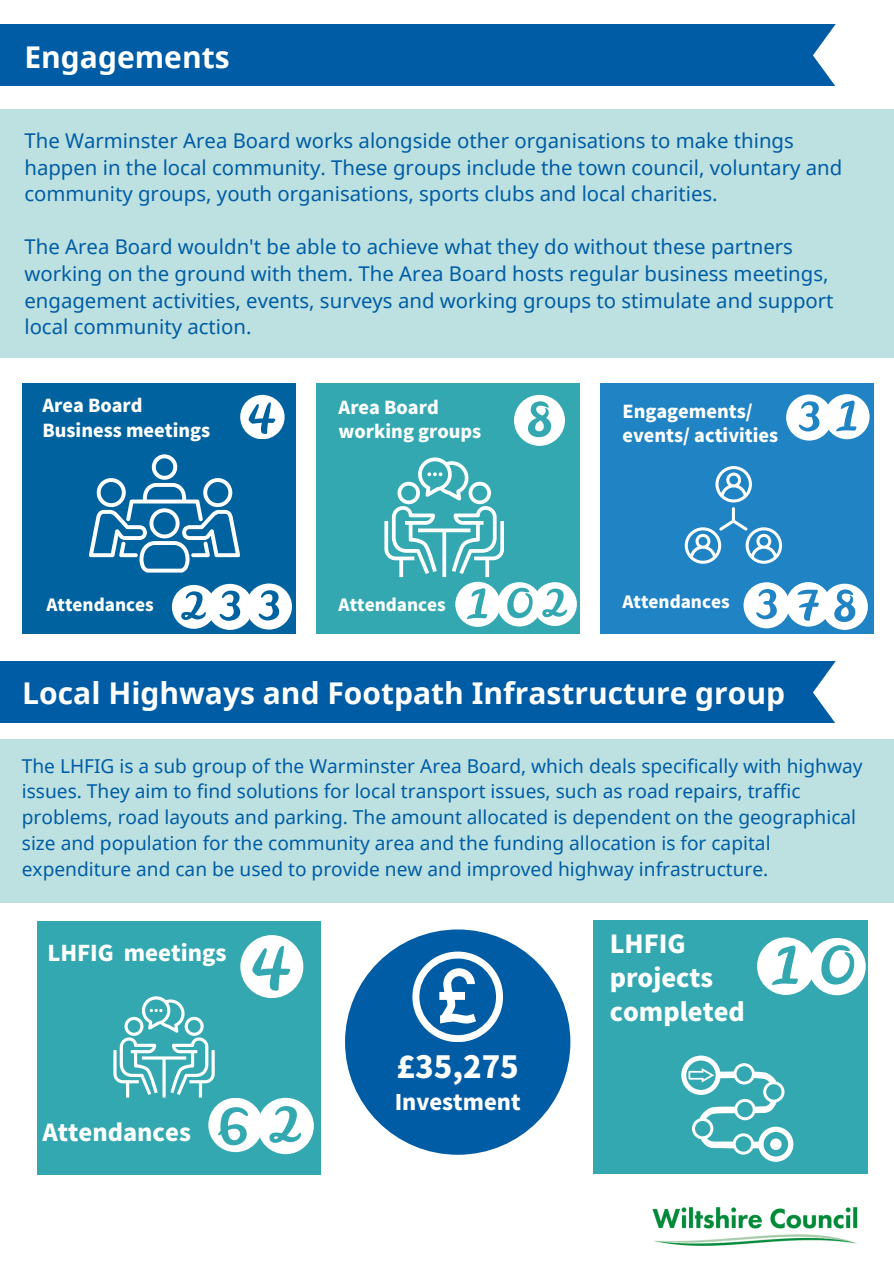
<style>
.page{position:relative;width:894px;height:1264px;background:#fff}
.page>*{position:absolute;margin:0;border:0;box-sizing:border-box;transform-origin:0 0}
.t1{font:900 30.6px "Noto Sans JP";color:#fff}
.t2{font:700 30px "Noto Sans";color:#fff}
.t3{font:900 24.75px/33.8px "Noto Sans JP";color:#fff}
.t4{font:900 23.25px "Noto Sans JP";color:#fff}
.t5{font:900 21.75px "Noto Sans JP";color:#fff}
.t6{font:900 21.6px "Noto Sans JP";color:#fff}
.t7{font:20.4px/26.5px "Noto Sans";color:#005ca5}
.t8{font:19.2px/25.8px "Noto Sans";color:#005ca5}
.t9{font:900 17.85px/24.6px "Noto Sans JP";color:#fff}
.t10{font:900 16.8px "Noto Sans JP";color:#fff}
</style>
<div class="page">
<img style="left:652px;top:1207px;width:205px;height:38px">
<div style="left:0;top:25px;width:836px;height:61px;background:#005ca5"></div>
<div style="left:0;top:109px;width:893px;height:249px;background:#bce1e0"></div>
<div style="left:22px;top:384px;width:274px;height:250px;background:#00639f"></div>
<div style="left:600px;top:384px;width:273px;height:250px;background:#2083c4"></div>
<div style="left:317px;top:384px;width:263px;height:250px;background:#33a8b1"></div>
<svg style="left:89px;top:454px;width:151px;height:118px"></svg>
<svg style="left:684px;top:466px;width:97px;height:98px"></svg>
<svg style="left:172px;top:583px;width:120px;height:47px"></svg>
<div style="left:0;top:662px;width:835px;height:60px;background:#005ca5"></div>
<div style="left:38px;top:920px;width:283px;height:254px;background:#33a8b1"></div>
<div style="left:593px;top:920px;width:274px;height:254px;background:#33a8b1"></div>
<svg style="left:681px;top:1055px;width:112px;height:106px"></svg>
<svg style="left:769px;top:1138px;width:12px;height:11px"></svg>
<div style="left:0;top:739px;width:893px;height:163px;background:#bce1e0"></div>
<div style="left:345px;top:929px;width:225px;height:225px;background:#005ca5;border-radius:50%"></div>
<svg style="left:412px;top:951px;width:90px;height:90px"></svg>
<svg style="left:113px;top:935px;width:200px;height:219px"></svg>
<svg style="left:240px;top:395px;width:44px;height:44px"></svg>
<svg style="left:384px;top:457px;width:192px;height:170px"></svg>
<svg style="left:514px;top:395px;width:50px;height:50px"></svg>
<svg style="left:786px;top:394px;width:83px;height:46px"></svg>
<svg style="left:743px;top:582px;width:124px;height:48px"></svg>
<svg style="left:757px;top:937px;width:108px;height:58px"></svg>
<p class="t2" style="left:24px;top:36px;width:207px">Engagements</p>
<p class="t7" style="left:24px;top:127px;width:819px">The Warminster Area Board works alongside other organisations to make things happen in the local community. These groups include the town council, voluntary and community groups, youth organisations, sports clubs and local charities.</p>
<p class="t7" style="left:24px;top:233px;width:810px">The Area Board wouldn't be able to achieve what they do without these partners working on the ground with them. The Area Board hosts regular business meetings, engagement activities, events, surveys and working groups to stimulate and support local community action.</p>
<p class="t9" style="left:42px;top:392px;width:169px">Area Board<br>Business meetings</p>
<h4 class="t9" style="left:338px;top:394px;width:144px">Area Board working groups</h4>
<h5 class="t9" style="left:622px;top:398px;width:157px">Engagements/ events/ activities</h5>
<p class="t10" style="left:46px;top:591px;width:109px">Attendances</p>
<h1 class="t10" style="left:338px;top:591px;width:109px">Attendances</h1>
<h4 class="t10" style="left:622px;top:588px;width:109px">Attendances</h4>
<p class="t2" style="left:22px;top:671px;width:764px">Local Highways and Footpath Infrastructure group</p>
<p class="t8" style="left:22px;top:752px;width:842px">The LHFIG is a sub group of the Warminster Area Board, which deals specifically with highway issues. They aim to find solutions for local transport issues, such as road repairs, traffic problems, road layouts and parking. The amount allocated is dependent on the geographical size and population for the community area and the funding allocation is for capital expenditure and can be used to provide new and improved highway infrastructure.</p>
<p class="t5" style="left:47px;top:935px;width:181px">LHFIG meetings</p>
<h5 class="t4" style="left:42px;top:1114px;width:150px">Attendances</h5>
<p class="t1" style="left:396px;top:1042px;width:124px">£35,275</p>
<p class="t6" style="left:394px;top:1084px;width:127px">Investment</p>
<p class="t3" style="left:609px;top:926px;width:137px">LHFIG projects completed</p>
</div>
